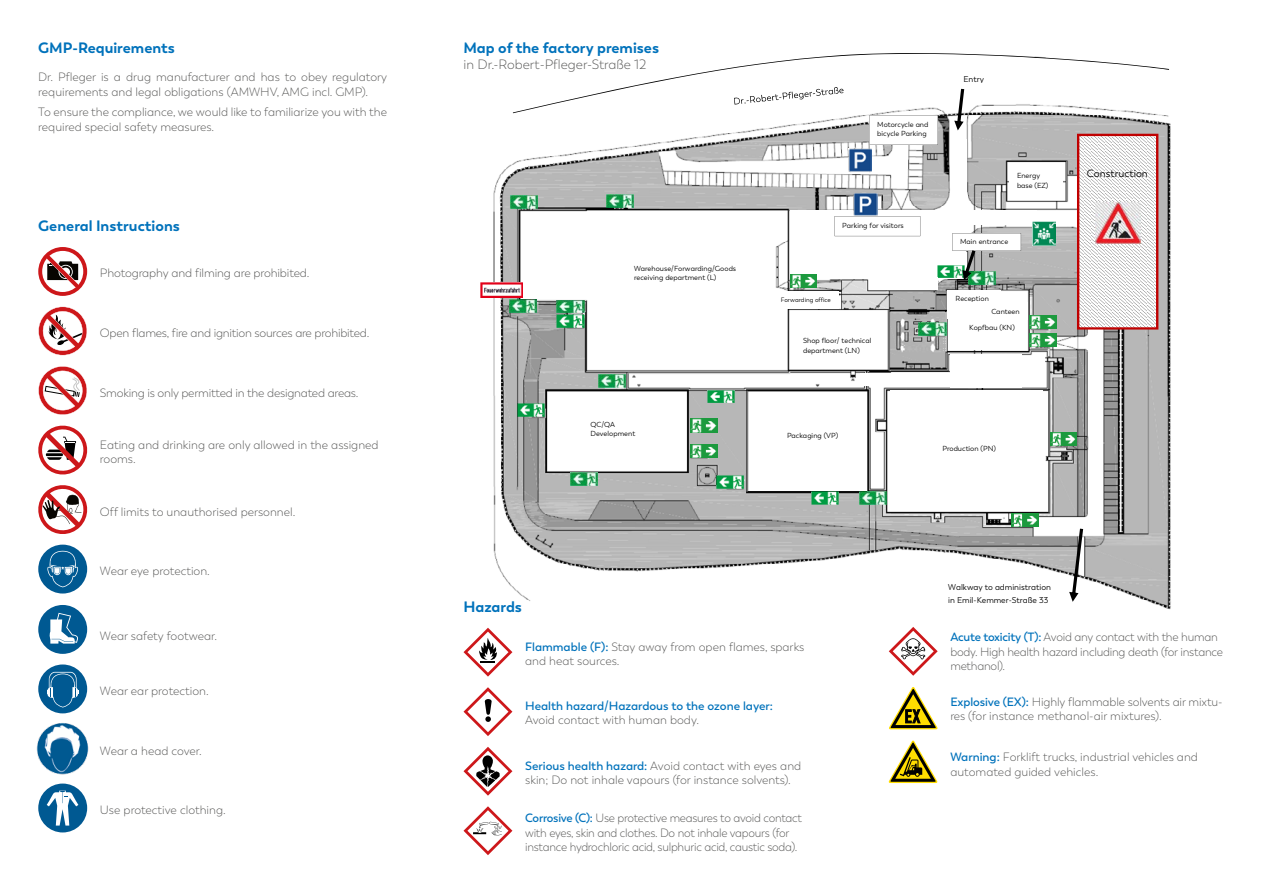
<style>
.page{position:relative;width:1263px;height:893px;background:#fff}
.page>*{position:absolute;margin:0;border:0;box-sizing:border-box;transform-origin:0 0}
.t1{font:700 15px "Boston";color:#0072bb}
.t2{font:300 13.5px "Boston";color:#575756}
.t3{font:300 12px/14.4px "Boston";letter-spacing:-.01em;color:#575756}
.t4{font:600 12px "Boston";color:#0072bb}
.t5{font:10.5px "Boston";color:#000}
.t6{font:8.4px/12.6px "Boston";color:#000}
.t7{font:7.35px/9.6px "Boston";color:#000}
.t8{font:6.3px "Boston";color:#000}
.s1{font-weight:600;color:#0072bb}
</style>
<div class="page">
<img style="left:480px;top:112px;width:691px;height:498px">
<div style="left:890px;top:390px;width:152px;height:109px;background:#fff"></div>
<img style="left:511px;top:196px;width:2px;height:12px">
<img style="left:509px;top:300px;width:4px;height:13px">
<img style="left:598px;top:375px;width:27px;height:12px">
<img style="left:517px;top:403px;width:27px;height:13px">
<img style="left:570px;top:472px;width:27px;height:13px">
<img style="left:716px;top:476px;width:28px;height:13px">
<img style="left:707px;top:390px;width:28px;height:13px">
<img style="left:811px;top:492px;width:28px;height:12px">
<img style="left:859px;top:492px;width:27px;height:12px">
<img style="left:919px;top:330px;width:27px;height:5px">
<svg style="left:1069px;top:529px;width:14px;height:73px"></svg>
<div style="left:959px;top:319px;width:64px;height:31px;background:#fff"></div>
<div style="left:779px;top:427px;width:77px;height:18px;background:#fff"></div>
<div style="left:583px;top:415px;width:83px;height:28px;background:#fff"></div>
<div style="left:795px;top:332px;width:86px;height:30px;background:#fff"></div>
<div style="left:940px;top:578px;width:124px;height:33px;background:#fff"></div>
<img style="left:691px;top:419px;width:26px;height:13px">
<img style="left:691px;top:444px;width:26px;height:14px">
<img style="left:1050px;top:432px;width:27px;height:14px">
<img style="left:1011px;top:513px;width:27px;height:13px">
<img style="left:1030px;top:333px;width:26px;height:14px">
<img style="left:480px;top:283px;width:33px;height:15px">
<div style="left:951px;top:354px;width:71px;height:33px;background:#fff"></div>
<div style="left:860px;top:373px;width:99px;height:13px;background:#fff"></div>
<svg style="left:513px;top:53px;width:656px;height:277px"></svg>
<img style="left:1095px;top:203px;width:45px;height:40px">
<svg style="left:463px;top:628px;width:49px;height:49px"></svg>
<svg style="left:463px;top:687px;width:49px;height:49px"></svg>
<svg style="left:463px;top:747px;width:49px;height:49px"></svg>
<svg style="left:463px;top:806px;width:49px;height:49px"></svg>
<svg style="left:889px;top:627px;width:49px;height:49px"></svg>
<svg style="left:38px;top:306px;width:49px;height:50px"></svg>
<svg style="left:38px;top:425px;width:50px;height:50px"></svg>
<svg style="left:38px;top:485px;width:50px;height:49px"></svg>
<div style="left:38px;top:545px;width:49px;height:48px;background:#005992;border-radius:50%"></div>
<svg style="left:47px;top:551px;width:31px;height:36px"></svg>
<div style="left:38px;top:605px;width:49px;height:49px;background:#005992;border-radius:50%"></div>
<svg style="left:49px;top:613px;width:29px;height:31px"></svg>
<div style="left:38px;top:664px;width:49px;height:49px;background:#005992;border-radius:50%"></div>
<svg style="left:47px;top:672px;width:32px;height:35px"></svg>
<div style="left:38px;top:783px;width:49px;height:49px;background:#005992;border-radius:50%"></div>
<svg style="left:47px;top:791px;width:31px;height:34px"></svg>
<svg style="left:38px;top:247px;width:49px;height:49px"></svg>
<svg style="left:888px;top:740px;width:50px;height:43px"></svg>
<svg style="left:889px;top:687px;width:49px;height:42px"></svg>
<svg style="left:38px;top:366px;width:49px;height:49px"></svg>
<img style="left:36px;top:723px;width:53px;height:52px">
<p class="t1" style="left:38px;top:39px;width:138px">GMP-Requirements</p>
<p class="t3" style="left:38px;top:70px;width:350px">Dr. Pfleger is a drug manufacturer and has to obey regulatory requirements and legal obligations (AMWHV, AMG incl. GMP).</p>
<p class="t3" style="left:38px;top:105px;width:350px">To ensure the compliance, we would like to familiarize you with the required special safety measures.</p>
<p class="t1" style="left:38px;top:217px;width:143px">General Instructions</p>
<p class="t3" style="left:100px;top:266px;width:211px">Photography and filming are prohibited.</p>
<p class="t3" style="left:100px;top:326px;width:271px">Open flames, fire and ignition sources are prohibited.</p>
<p class="t3" style="left:100px;top:385px;width:260px">Smoking is only permitted in the designated areas.</p>
<p class="t3" style="left:100px;top:438px;width:280px">Eating and drinking are only allowed in the assigned rooms.</p>
<p class="t3" style="left:100px;top:504px;width:197px">Off limits to unauthorised personnel.</p>
<p class="t3" style="left:100px;top:564px;width:112px">Wear eye protection.</p>
<p class="t3" style="left:100px;top:629px;width:119px">Wear safety footwear.</p>
<p class="t3" style="left:100px;top:684px;width:110px">Wear ear protection.</p>
<p class="t3" style="left:100px;top:744px;width:103px">Wear a head cover.</p>
<p class="t3" style="left:100px;top:803px;width:127px">Use protective clothing.</p>
<p class="t1" style="left:463px;top:39px;width:197px">Map of the factory premises</p>
<p class="t2" style="left:463px;top:57px;width:185px">in Dr.-Robert-Pfleger-Straße 12</p>
<p class="t7" style="left:634px;top:264px;width:104px">Warehouse/Forwarding/Goods receiving department (L)</p>
<p class="t7" style="left:590px;top:420px;width:46px">QC/QA<br>Development</p>
<p class="t7" style="left:877px;top:120px;width:53px">Motorcycle and bicycle Parking</p>
<p class="t7" style="left:842px;top:221px;width:63px">Parking for visitors</p>
<p class="t8" style="left:781px;top:297px;width:52px">Forwarding office</p>
<p class="t7" style="left:803px;top:336px;width:70px">Shop floor/ technical department (LN)</p>
<p class="t6" style="left:963px;top:73px;width:22px">Entry</p>
<p class="t7" style="left:1017px;top:171px;width:33px">Energy base (EZ)</p>
<p class="t7" style="left:960px;top:237px;width:49px">Main entrance</p>
<p class="t7" style="left:955px;top:294px;width:35px">Reception</p>
<p class="t7" style="left:991px;top:307px;width:30px">Canteen</p>
<p class="t7" style="left:969px;top:323px;width:47px">Kopfbau (KN)</p>
<p class="t7" style="left:787px;top:431px;width:53px">Packaging (VP)</p>
<p class="t7" style="left:942px;top:444px;width:55px">Production (PN)</p>
<p class="t5" style="left:1087px;top:169px;width:63px">Construction</p>
<p class="t1" style="left:463px;top:597px;width:60px">Hazards</p>
<p class="t6" style="left:948px;top:581px;width:104px">Walkway to administration in Emil-Kemmer-Straße 33</p>
<p class="t3" style="left:525px;top:640px;width:281px"><span class="s1">Flammable (F):</span> Stay away from open flames, sparks and heat sources.</p>
<p class="t3" style="left:950px;top:630px;width:274px"><span class="s1">Acute toxicity (T):</span> Avoid any contact with the human body. High health hazard including death (for instance methanol).</p>
<p class="t4" style="left:525px;top:698px;width:249px">Health hazard/Hazardous to the ozone layer:</p>
<p class="t3" style="left:525px;top:713px;width:175px">Avoid contact with human body.</p>
<p class="t3" style="left:950px;top:694px;width:274px"><span class="s1">Explosive (EX):</span> Highly flammable solvents air mixtu&shy;res (for instance methanol-air mixtures).</p>
<p class="t3" style="left:950px;top:750px;width:249px"><span class="s1">Warning:</span> Forklift trucks, industrial vehicles and automated guided vehicles.</p>
<p class="t3" style="left:525px;top:759px;width:278px"><span class="s1">Serious health hazard:</span> Avoid contact with eyes and skin; Do not inhale vapours (for instance solvents).</p>
<p class="t3" style="left:525px;top:811px;width:278px"><span class="s1">Corrosive (C):</span> Use protective measures to avoid contact with eyes, skin and clothes. Do not inhale vapours (for instance hydrochloric acid, sulphuric acid, caustic soda).</p>
</div>
